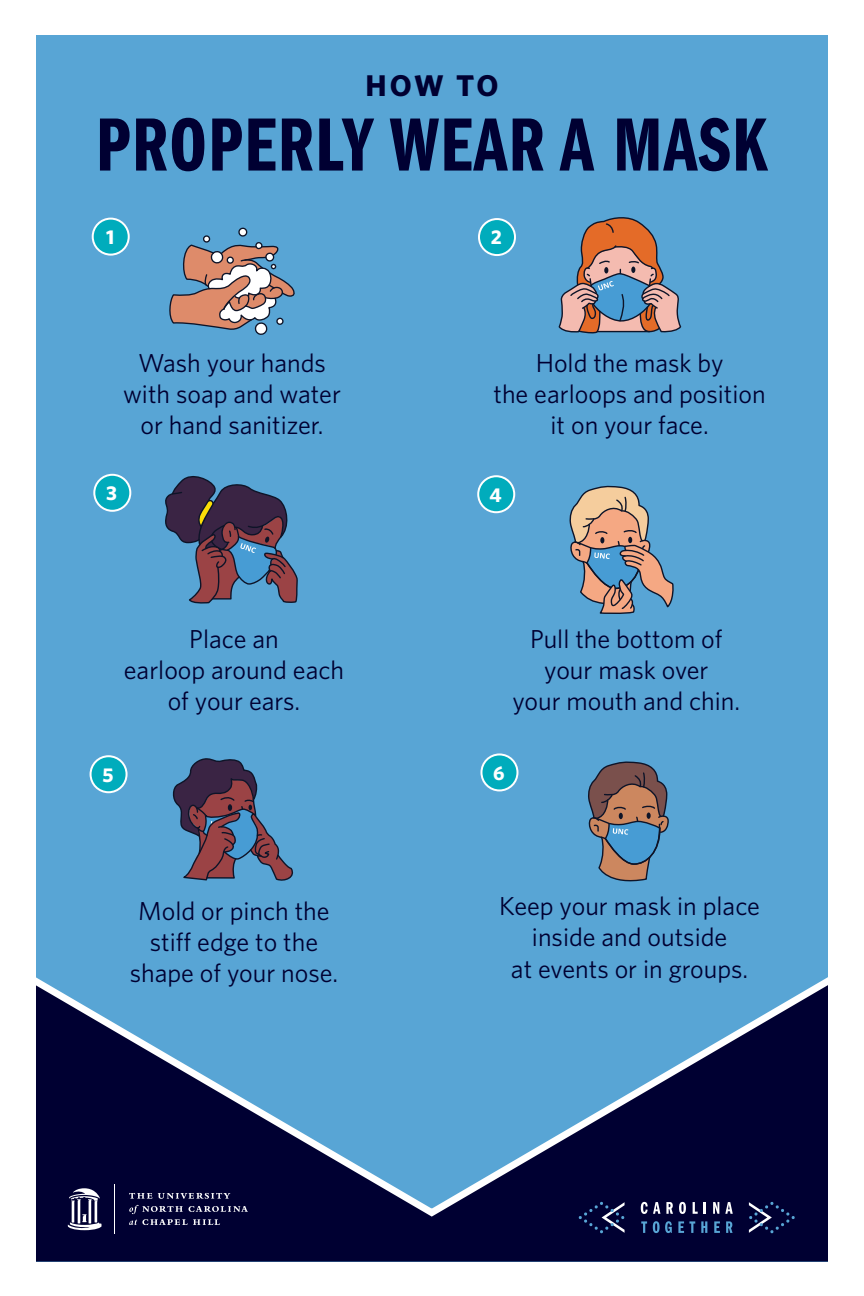
<style>
.page{position:relative;width:864px;height:1296px;background:#fff}
.page>*{position:absolute;margin:0;border:0;box-sizing:border-box;transform-origin:0 0}
.t1{font:78px "Franklin Gothic LT Pro Dm Cm";letter-spacing:.02em;color:#000032}
.t2{font:700 30px "Whitney";color:#000032}
.t3{font:26px/31.2px "Whitney";color:#000032;text-align:center}
.t4{font:700 20px "Whitney";color:#fff}
</style>
<div class="page">
<div style="left:36px;top:35px;width:792px;height:1227px;background:#58a5d5"></div>
<svg style="left:36px;top:881px;width:792px;height:381px"></svg>
<svg style="left:68px;top:1188px;width:34px;height:42px"></svg>
<hr style="left:114px;top:1184px;width:1px;height:49px;background:#fff">
<svg style="left:129px;top:1193px;width:23px;height:6px"></svg>
<svg style="left:158px;top:1193px;width:72px;height:6px"></svg>
<svg style="left:129px;top:1205px;width:119px;height:20px;background:#2a2a53"></svg>
<svg style="left:641px;top:1202px;width:19px;height:12px"></svg>
<svg style="left:666px;top:1202px;width:7px;height:12px"></svg>
<svg style="left:679px;top:1202px;width:7px;height:12px"></svg>
<svg style="left:693px;top:1202px;width:5px;height:12px"></svg>
<svg style="left:704px;top:1202px;width:2px;height:12px"></svg>
<svg style="left:713px;top:1202px;width:6px;height:12px"></svg>
<svg style="left:725px;top:1202px;width:8px;height:12px"></svg>
<svg style="left:641px;top:1221px;width:6px;height:12px"></svg>
<svg style="left:653px;top:1221px;width:19px;height:12px"></svg>
<svg style="left:678px;top:1221px;width:17px;height:12px"></svg>
<svg style="left:701px;top:1221px;width:6px;height:12px"></svg>
<svg style="left:714px;top:1221px;width:6px;height:12px"></svg>
<svg style="left:726px;top:1221px;width:7px;height:12px"></svg>
<svg style="left:579px;top:1202px;width:46px;height:31px"></svg>
<svg style="left:749px;top:1202px;width:46px;height:31px"></svg>
<svg style="left:169px;top:228px;width:126px;height:107px"></svg>
<svg style="left:559px;top:217px;width:122px;height:116px"></svg>
<svg style="left:165px;top:476px;width:133px;height:128px"></svg>
<svg style="left:570px;top:486px;width:104px;height:128px"></svg>
<svg style="left:173px;top:758px;width:120px;height:123px"></svg>
<div style="left:93px;top:219px;width:36px;height:36px;background:#00acbc;border-radius:50%"></div>
<div style="left:92px;top:218px;width:38px;height:38px;border:2px solid #fff;border-radius:50%"></div>
<div style="left:479px;top:219px;width:36px;height:36px;background:#00acbc;border-radius:50%"></div>
<div style="left:478px;top:218px;width:38px;height:38px;border:2px solid #fff;border-radius:50%"></div>
<div style="left:94px;top:475px;width:36px;height:36px;background:#00acbc;border-radius:50%"></div>
<div style="left:93px;top:474px;width:38px;height:38px;border:2px solid #fff;border-radius:50%"></div>
<div style="left:478px;top:476px;width:36px;height:36px;background:#00acbc;border-radius:50%"></div>
<div style="left:477px;top:475px;width:38px;height:38px;border:2px solid #fff;border-radius:50%"></div>
<div style="left:91px;top:756px;width:36px;height:36px;background:#00acbc;border-radius:50%"></div>
<div style="left:90px;top:755px;width:38px;height:38px;border:2px solid #fff;border-radius:50%"></div>
<div style="left:481px;top:754px;width:36px;height:36px;background:#00acbc;border-radius:50%"></div>
<div style="left:480px;top:753px;width:38px;height:38px;border:2px solid #fff;border-radius:50%"></div>
<svg style="left:588px;top:762px;width:81px;height:119px"></svg>
<p class="t2" style="left:366px;top:66px;width:134px">HOW TO</p>
<p class="t1" style="left:96px;top:102px;width:674px">PROPERLY WEAR A MASK</p>
<p class="t4" style="left:106px;top:224px;width:10px">1</p>
<p class="t4" style="left:491px;top:224px;width:13px">2</p>
<p class="t3" style="left:123px;top:346px;width:219px">Wash your hands with soap and water or hand sanitizer.</p>
<p class="t3" style="left:493px;top:346px;width:274px">Hold the mask by<br>the earloops and position it on your face.</p>
<p class="t4" style="left:106px;top:480px;width:12px">3</p>
<p class="t4" style="left:490px;top:481px;width:14px">4</p>
<p class="t3" style="left:124px;top:623px;width:222px">Place an<br>earloop around each of your ears.</p>
<p class="t3" style="left:513px;top:623px;width:229px">Pull the bottom of your mask over<br>your mouth and chin.</p>
<p class="t4" style="left:102px;top:761px;width:13px">5</p>
<p class="t4" style="left:493px;top:760px;width:13px">6</p>
<p class="t3" style="left:130px;top:895px;width:210px">Mold or pinch the stiff edge to the shape of your nose.</p>
<p class="t3" style="left:499px;top:890px;width:262px">Keep your mask in place inside and outside<br>at events or in groups.</p>
</div>
